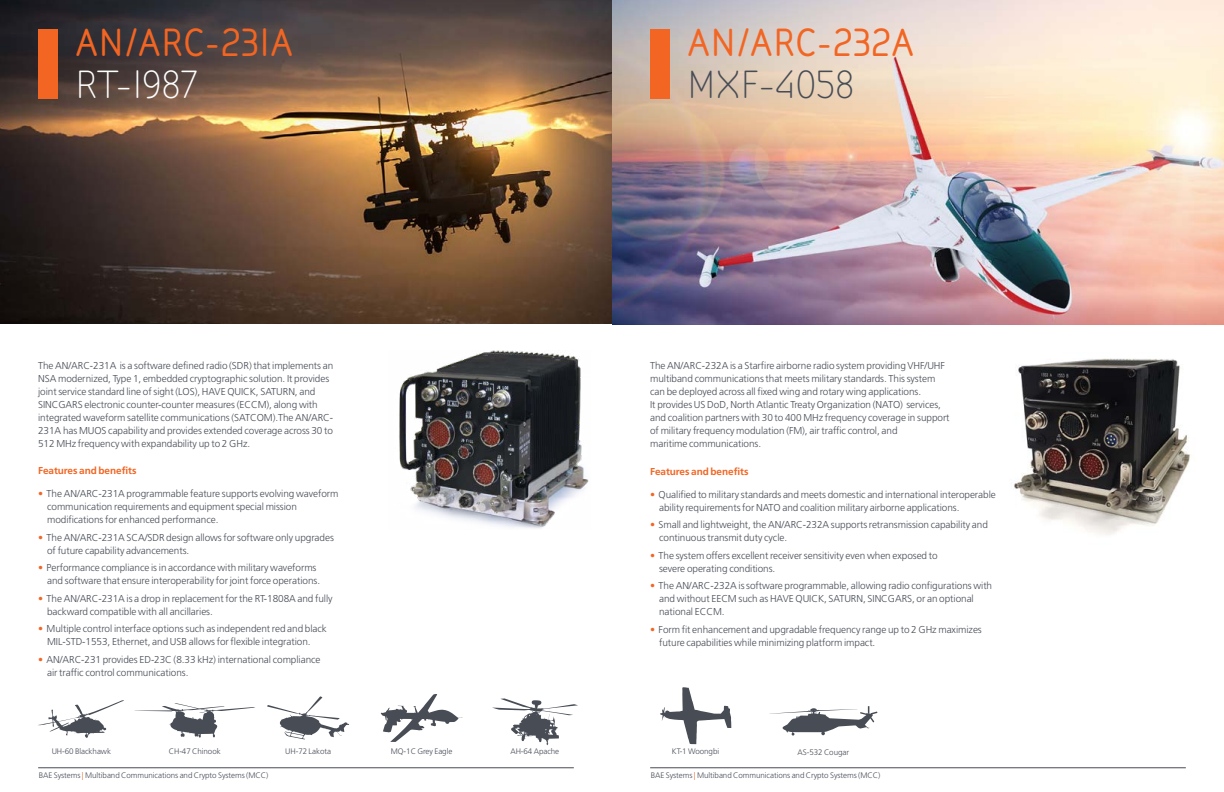
<style>
.page{position:relative;width:1224px;height:792px;background:#fff}
.page>*{position:absolute;margin:0;border:0;box-sizing:border-box;transform-origin:0 0}
.t1{font:700 40px "BAE Systems";letter-spacing:-.005em;color:#f26522}
.t2{font:40px "BAE Systems";letter-spacing:-.005em;color:#474c55}
.t3{font:40px "BAE Systems";letter-spacing:-.005em;color:#fff}
.t4{font:300 10px/13px "Frutiger LT Pro";letter-spacing:-.005em;color:#474c55}
.t5{font:700 10px "Frutiger LT Pro";letter-spacing:-.005em;color:#f26522}
.t6{font:300 8px "Frutiger LT Pro";letter-spacing:-.005em;color:#474c55}
.s1{color:#f26522}
</style>
<div class="page">
<hr style="left:650px;top:768px;width:536px;height:1px;background:#474c55">
<hr style="left:38px;top:768px;width:536px;height:1px;background:#474c55">
<img style="left:399px;top:350px;width:190px;height:179px">
<img style="left:0;top:0;width:1224px;height:324px">
<div style="left:650px;top:29px;width:20px;height:69px;background:#f26522"></div>
<svg style="left:769px;top:706px;width:108px;height:30px"></svg>
<svg style="left:660px;top:687px;width:71px;height:57px"></svg>
<img style="left:1014px;top:358px;width:176px;height:177px">
<div style="left:38px;top:29px;width:20px;height:69px;background:#f26522"></div>
<svg style="left:492px;top:698px;width:86px;height:47px"></svg>
<svg style="left:134px;top:703px;width:121px;height:35px"></svg>
<svg style="left:38px;top:700px;width:86px;height:38px"></svg>
<svg style="left:267px;top:696px;width:82px;height:43px"></svg>
<svg style="left:381px;top:694px;width:81px;height:48px"></svg>
<h1 class="t1" style="left:75px;top:16px;width:220px">AN/ARC-231A</h1>
<h1 class="t3" style="left:75px;top:59px;width:123px">RT-1987</h1>
<h1 class="t1" style="left:687px;top:16px;width:229px">AN/ARC-232A</h1>
<h1 class="t2" style="left:687px;top:59px;width:169px">MXF-4058</h1>
<p class="t4" style="left:38px;top:359px;width:297px">The AN/ARC-231A is a software defined radio (SDR) that implements an NSA modernized, Type 1, embedded cryptographic solution. It provides joint service standard line of sight (LOS), HAVE QUICK, SATURN, and SINCGARS electronic counter-counter measures (ECCM), along with integrated waveform satellite communications (SATCOM).The AN/ARC-231A has MUOS capability and provides extended coverage across 30 to 512 MHz frequency with expandability up to 2 GHz.</p>
<p class="t5" style="left:38px;top:465px;width:100px">Features and benefits</p>
<p class="t4" style="left:47px;top:487px;width:293px;text-indent:-9px"><span class="s1">•</span> The AN/ARC-231A programmable feature supports evolving waveform communication requirements and equipment special mission modifications for enhanced performance.</p>
<p class="t4" style="left:47px;top:531px;width:288px;text-indent:-9px"><span class="s1">•</span> The AN/ARC-231A SCA/SDR design allows for software only upgrades of future capability advancements.</p>
<p class="t4" style="left:47px;top:561px;width:275px;text-indent:-9px"><span class="s1">•</span> Performance compliance is in accordance with military waveforms and software that ensure interoperability for joint force operations.</p>
<p class="t4" style="left:47px;top:592px;width:287px;text-indent:-9px"><span class="s1">•</span> The AN/ARC-231A is a drop in replacement for the RT-1808A and fully backward compatible with all ancillaries.</p>
<p class="t4" style="left:47px;top:622px;width:281px;text-indent:-9px"><span class="s1">•</span> Multiple control interface options such as independent red and black<br>MIL-STD-1553, Ethernet, and USB allows for flexible integration.</p>
<p class="t4" style="left:47px;top:653px;width:275px;text-indent:-9px"><span class="s1">•</span> AN/ARC-231 provides ED-23C (8.33 kHz) international compliance air traffic control communications.</p>
<p class="t6" style="left:52px;top:746px;width:61px">UH-60 Blackhawk</p>
<p class="t6" style="left:169px;top:746px;width:54px">CH-47 Chinook</p>
<p class="t6" style="left:285px;top:746px;width:47px">UH-72 Lakota</p>
<p class="t6" style="left:391px;top:746px;width:63px">MQ-1C Grey Eagle</p>
<p class="t6" style="left:510px;top:746px;width:50px">AH-64 Apache</p>
<p class="t6" style="left:39px;top:770px;width:231px">BAE Systems <span class="s1">|</span> Multiband Communications and Crypto Systems (MCC)</p>
<p class="t4" style="left:650px;top:359px;width:301px">The AN/ARC-232A is a Starfire airborne radio system providing VHF/UHF multiband communications that meets military standards. This system can be deployed across all fixed wing and rotary wing applications.<br>It provides US DoD, North Atlantic Treaty Organization (NATO) services, and coalition partners with 30 to 400 MHz frequency coverage in support of military frequency modulation (FM), air traffic control, and<br>maritime communications.</p>
<p class="t5" style="left:650px;top:465px;width:100px">Features and benefits</p>
<p class="t4" style="left:659px;top:488px;width:338px;text-indent:-9px"><span class="s1">•</span> Qualified to military standards and meets domestic and international interoperable ability requirements for NATO and coalition military airborne applications.</p>
<p class="t4" style="left:659px;top:518px;width:330px;text-indent:-9px"><span class="s1">•</span> Small and lightweight, the AN/ARC-232A supports retransmission capability and continuous transmit duty cycle.</p>
<p class="t4" style="left:659px;top:549px;width:280px;text-indent:-9px"><span class="s1">•</span> The system offers excellent receiver sensitivity even when exposed to severe operating conditions.</p>
<p class="t4" style="left:659px;top:579px;width:335px;text-indent:-9px"><span class="s1">•</span> The AN/ARC-232A is software programmable, allowing radio configurations with and without EECM such as HAVE QUICK, SATURN, SINCGARS, or an optional national ECCM.</p>
<p class="t4" style="left:659px;top:623px;width:324px;text-indent:-9px"><span class="s1">•</span> Form fit enhancement and upgradable frequency range up to 2 GHz maximizes future capabilities while minimizing platform impact.</p>
<p class="t6" style="left:672px;top:746px;width:49px">KT-1 Woongbi</p>
<p class="t6" style="left:798px;top:748px;width:53px">AS-532 Cougar</p>
<p class="t6" style="left:651px;top:770px;width:231px">BAE Systems <span class="s1">|</span> Multiband Communications and Crypto Systems (MCC)</p>
</div>
